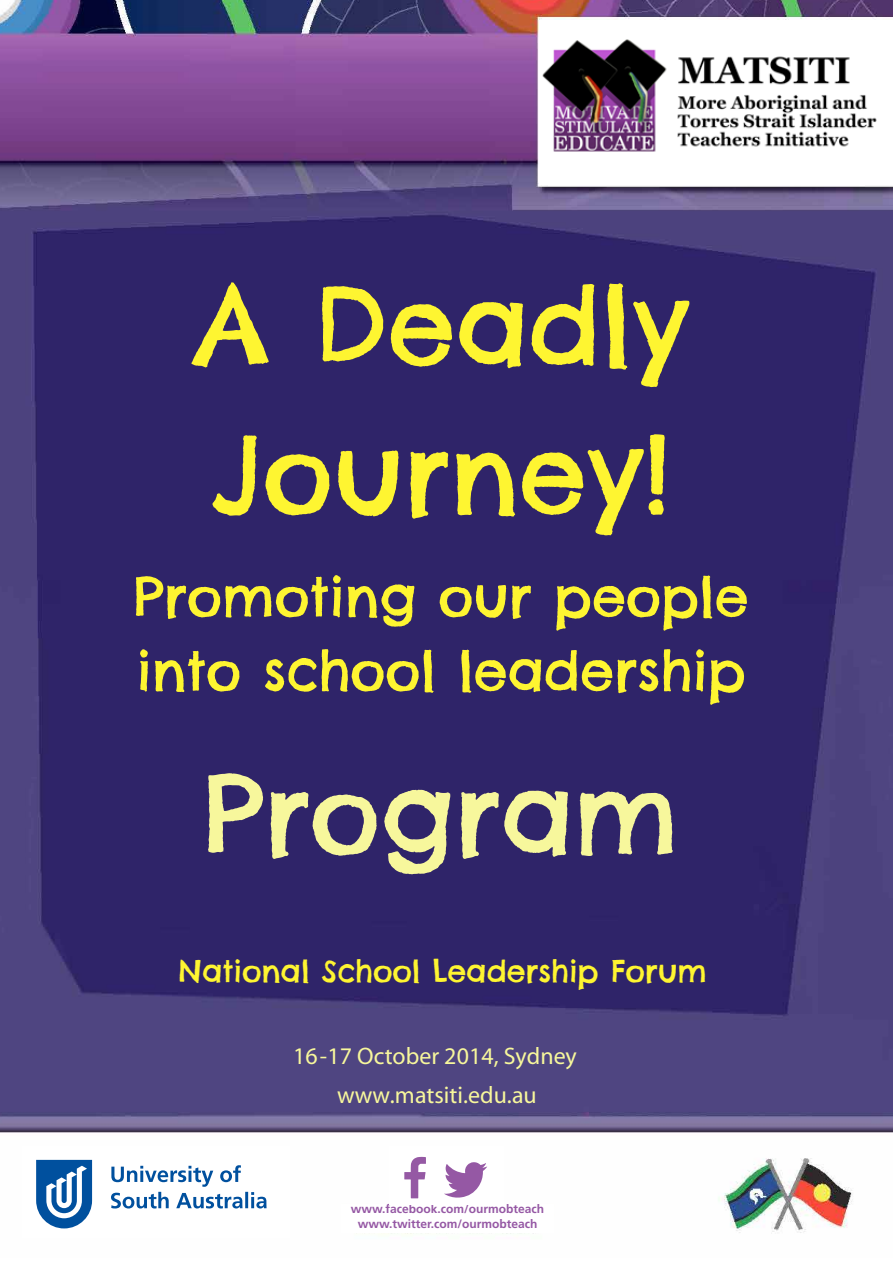
<style>
.page{position:relative;width:893px;height:1263px;background:#fff}
.page>*{position:absolute;margin:0;border:0;box-sizing:border-box;transform-origin:0 0}
.t1{font:108px/148.4px "Chelsea Market";color:#fef531}
.t2{font:108px "Chelsea Market";color:#f7f79c}
.t3{font:54px/74.1px "Chelsea Market";color:#fef531}
.t4{font:30px "Chelsea Market";color:#fef531}
.t5{font:300 24px/39px "Frutiger LT Pro";color:#f7f79c;text-align:center}
.t6{font:700 12px/14.4px "Frutiger";color:#9558a4;text-align:center}
.s1{font-style:inherit}
</style>
<div class="page">
<img style="left:0;top:0;width:893px;height:1234px">
<div style="left:22px;top:1146px;width:268px;height:91px;background:#fff"></div>
<svg style="left:111px;top:1165px;width:156px;height:43px"></svg>
<svg style="left:36px;top:1160px;width:56px;height:68px"></svg>
<div style="left:539px;top:20px;width:354px;height:164px;background:#fff"></div>
<img style="left:542px;top:39px;width:335px;height:113px">
<div style="left:341px;top:1204px;width:213px;height:28px;background:#fff"></div>
<div style="left:389px;top:1146px;width:55px;height:58px;background:#fff"></div>
<svg style="left:404px;top:1157px;width:22px;height:41px"></svg>
<div style="left:444px;top:1146px;width:60px;height:58px;background:#fff"></div>
<svg style="left:444px;top:1162px;width:43px;height:35px"></svg>
<h1 class="t1" style="left:194px;top:251px;width:495px">A Deadly<br>Journey!</h1>
<h2 class="t3" style="left:134px;top:559px;width:616px">Promoting our people into school leadership</h2>
<h1 class="t2" style="left:204px;top:745px;width:476px">Program</h1>
<h3 class="t4" style="left:179px;top:952px;width:529px">National <span class="s1">S</span>chool Leadership Forum</h3>
<h3 class="t5" style="left:293px;top:1037px;width:285px">16-17 October 2014, Sydney www.matsiti.edu.au</h3>
<p class="t6" style="left:351px;top:1202px;width:195px">www.facebook.com/ourmobteach www.twitter.com/ourmobteach</p>
</div>
